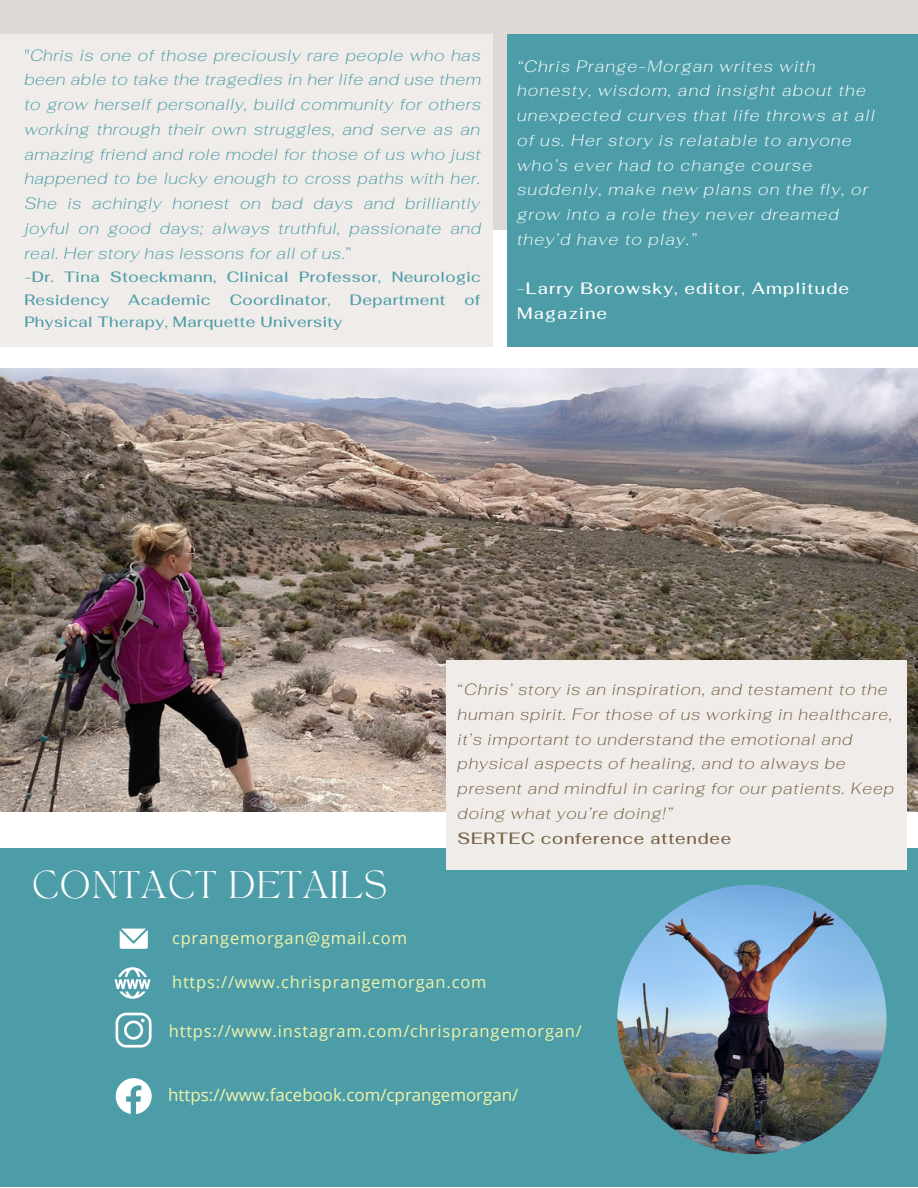
<style>
.page{position:relative;width:918px;height:1188px;background:#fff}
.page>*{position:absolute;margin:0;border:0;box-sizing:border-box;transform-origin:0 0}
.t1{font:27px "TANAEGEAN";letter-spacing:.05em;color:#fff}
.t2{font:16.95px "Open Sans";color:#f2f4aa}
.t3{font:italic 200 16.5px/24.8px "Fahkwang";letter-spacing:.03em;color:#4d9da8;text-align:justify}
.t4{font:italic 200 16.5px/24.8px "Fahkwang";letter-spacing:.07em;color:#fff}
.t5{font:16.5px "Open Sans";letter-spacing:.05em;color:#f2f4aa}
.t6{font:500 16.5px/24.8px "Fahkwang";letter-spacing:.07em;color:#fff}
.t7{font:italic 200 16.35px/24.8px "Fahkwang";letter-spacing:.05em;color:#755f43}
.t8{font:500 16.35px "Fahkwang";letter-spacing:.05em;color:#755f43}
.t9{font:500 15px/22.5px "Fahkwang";letter-spacing:.03em;color:#4d9da8}
.s1{font-style:normal}
.s2{font-weight:200;font-style:italic}
</style>
<div class="page">
<div style="left:0;top:0;width:918px;height:230px;background:#dfd9d6"></div>
<div style="left:0;top:34px;width:492px;height:313px;background:#efece9"></div>
<div style="left:0;top:849px;width:918px;height:338px;background:#4d9da8"></div>
<img style="left:617px;top:885px;width:270px;height:269px;border-radius:50%">
<svg style="left:120px;top:929px;width:28px;height:20px"></svg>
<svg style="left:115px;top:967px;width:36px;height:32px"></svg>
<img style="left:0;top:368px;width:918px;height:444px">
<div style="left:447px;top:660px;width:460px;height:209px;background:#efece9"></div>
<div style="left:508px;top:34px;width:410px;height:313px;background:#4d9da8"></div>
<svg style="left:116px;top:1013px;width:36px;height:35px"></svg>
<svg style="left:116px;top:1078px;width:36px;height:36px"></svg>
<p class="t3" style="left:24px;top:42px;width:458px"><span class="s1">"</span>Chris is one of those preciously rare people who has been able to take the tragedies in her life and use them to grow herself personally, build community for others working through their own struggles, and serve as an amazing friend and role model for those of us who just happened to be lucky enough to cross paths with her.<br>She is achingly honest on bad days and brilliantly joyful on good days; always truthful, passionate and real. Her story has lessons for all of us<span class="s1">.”</span></p>
<p class="t9" style="left:24px;top:266px;width:458px">-Dr. Tina Stoeckmann, Clinical Professor, Neurologic<br>Residency</p>
<p class="t9" style="left:128px;top:288px;width:84px">Academic</p>
<p class="t9" style="left:230px;top:288px;width:102px">Coordinator,</p>
<p class="t9" style="left:350px;top:288px;width:97px">Department</p>
<p class="t9" style="left:464px;top:288px;width:17px">of</p>
<p class="t9" style="left:24px;top:311px;width:319px">Physical Therapy, Marquette University</p>
<p class="t4" style="left:517px;top:53px;width:360px">“Chris Prange-Morgan writes with honesty, wisdom, and insight about the unexpected curves that life throws at all of us. Her story is relatable to anyone who’s ever had to change course suddenly, make new plans on the fly, or grow into a role they never dreamed they’d have to play.”</p>
<p class="t6" style="left:517px;top:276px;width:334px"><span class="s2">-</span>Larry Borowsky, editor, Amplitude<br>Magazine</p>
<h1 class="t1" style="left:32px;top:870px;width:356px">CONTACT DETAILS</h1>
<p class="t7" style="left:458px;top:677px;width:438px"><span class="s1">“</span>Chris’ story is an inspiration, and testament to the human spirit. For those of us working in healthcare, it’s important to understand the emotional and physical aspects of healing, and to always be present and mindful in caring for our patients. Keep doing what you’re doing!”</p>
<p class="t8" style="left:458px;top:827px;width:275px">SERTEC conference attendee</p>
<p class="t5" style="left:172px;top:927px;width:236px">cprangemorgan@gmail.com</p>
<p class="t5" style="left:172px;top:970px;width:316px">https://www.chrisprangemorgan.com</p>
<p class="t5" style="left:169px;top:1020px;width:415px">https://www.instagram.com/chrisprangemorgan/</p>
<p class="t2" style="left:168px;top:1083px;width:352px">https://www.facebook.com/cprangemorgan/</p>
</div>
